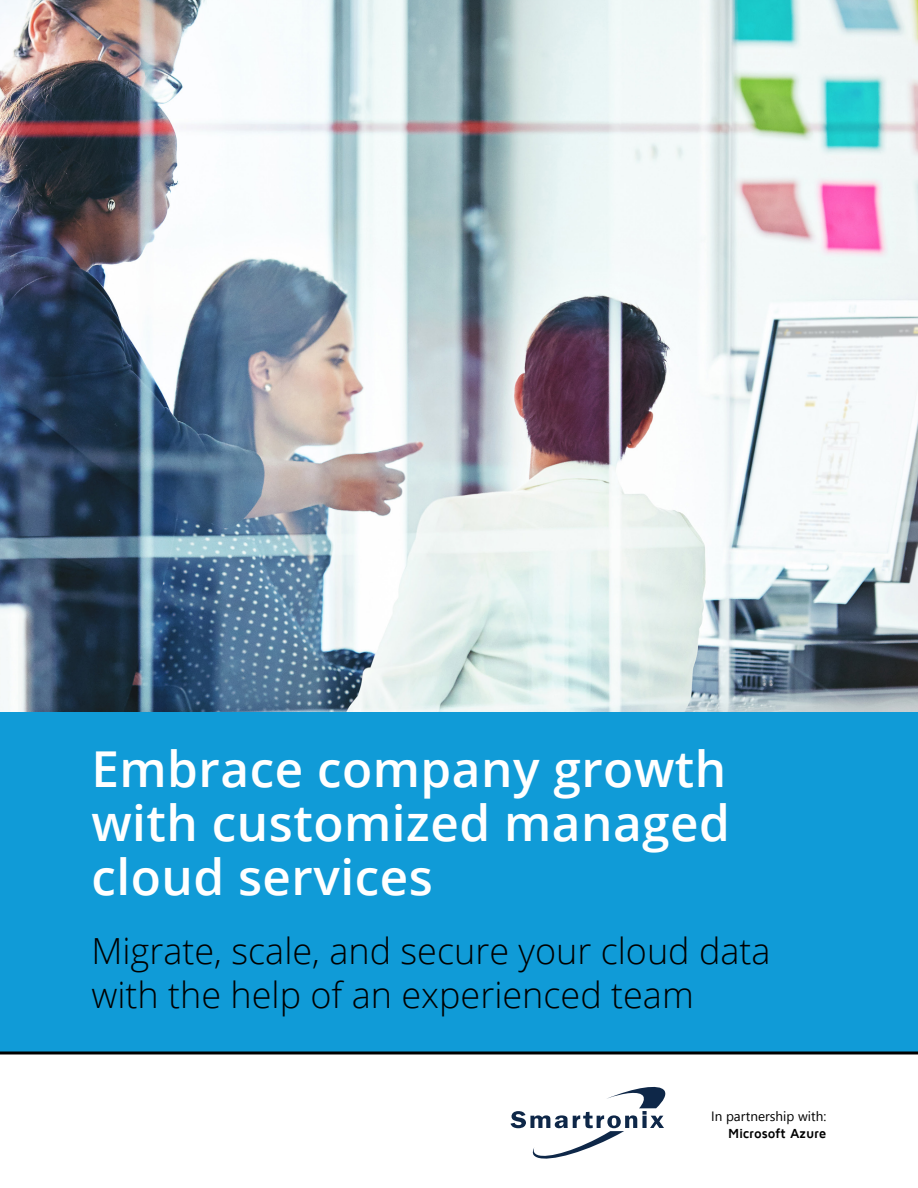
<style>
.page{position:relative;width:918px;height:1188px;background:#fff}
.page>*{position:absolute;margin:0;border:0;box-sizing:border-box;transform-origin:0 0}
.t1{font:600 49.5px/54.2px "Open Sans";letter-spacing:.01em;color:#fff;text-align:justify}
.t2{font:300 36px/43.2px "Open Sans";color:#000}
.t3{font:13.5px "Segoe UI";color:#000}
.t4{font:700 13.5px "Maven Pro";letter-spacing:-.005em;color:#000}
</style>
<div class="page">
<img style="left:0;top:0;width:918px;height:713px">
<svg style="left:511px;top:1087px;width:154px;height:72px"></svg>
<div style="left:0;top:713px;width:918px;height:340px;background:#109bd7"></div>
<hr style="left:0;top:1052px;width:918px;height:2px;background:#000">
<h1 class="t1" style="left:91px;top:741px;width:640px">Embrace company growth with customized managed cloud services</h1>
<p class="t2" style="left:91px;top:929px;width:681px">Migrate, scale, and secure your cloud data with the help of an experienced team</p>
<p class="t3" style="left:711px;top:1107px;width:117px">In partnership with:</p>
<p class="t4" style="left:728px;top:1126px;width:100px">Microsoft Azure</p>
</div>
